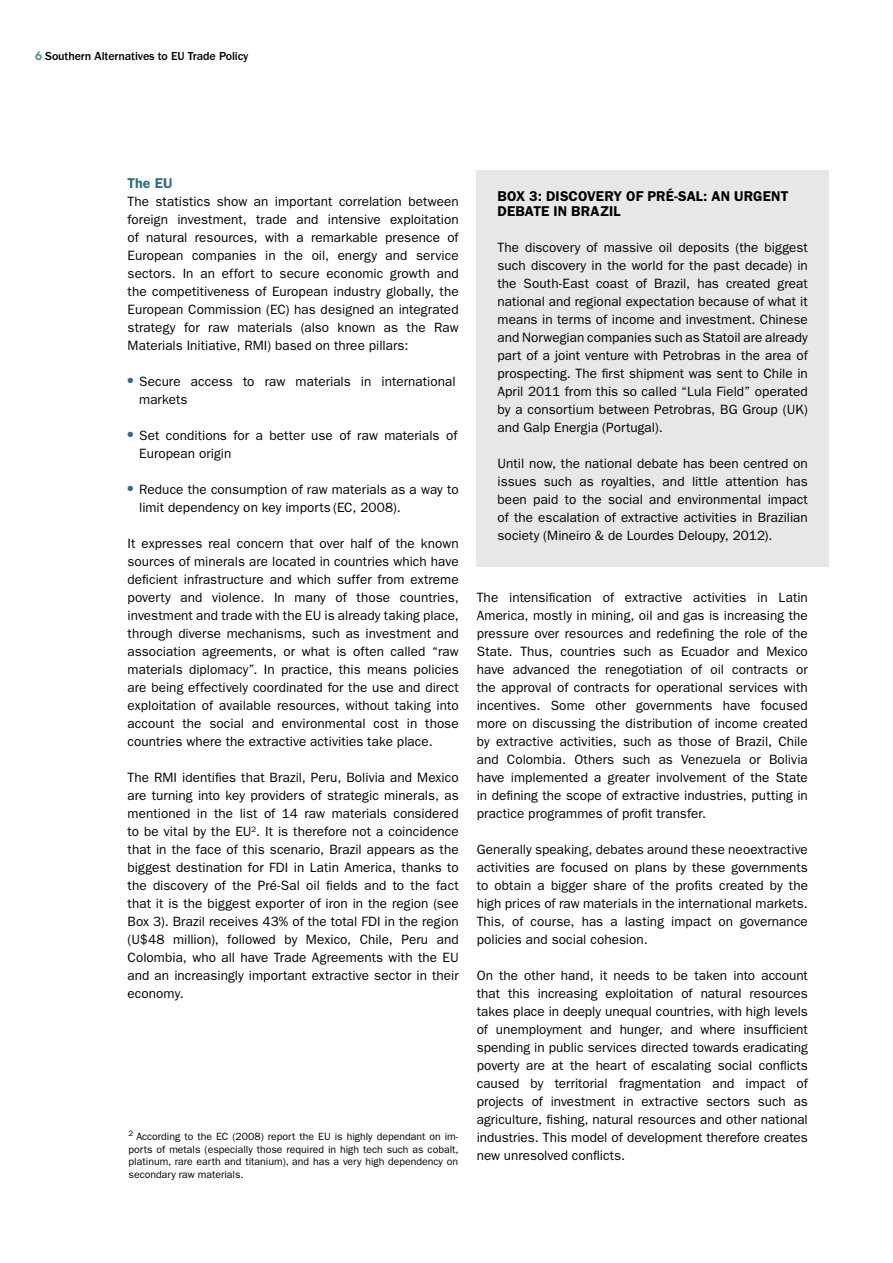
<style>
.page{position:relative;width:893px;height:1263px;background:#fff}
.page>*{position:absolute;margin:0;border:0;box-sizing:border-box;transform-origin:0 0}
.t1{font:600 14.25px/15px "ITC Franklin Gothic Std";letter-spacing:.005em;color:#000}
.t2{font:600 14.25px "ITC Franklin Gothic Std";color:#30707c}
.t3{font:13.5px/18px "ITC Franklin Gothic Std";letter-spacing:.005em;color:#000;text-align:justify}
.t4{font:500 12px "ITC Franklin Gothic Std";letter-spacing:-.01em;color:#000}
.t5{font:10.5px/12.6px "ITC Franklin Gothic Std";color:#000;text-align:justify}
.s1{font-family:"Lubalin Graph Std";font-weight:600;color:#578490}
</style>
<div class="page">
<div style="left:476px;top:170px;width:353px;height:396px;background:#e6e7e8"></div>
<p class="t4" style="left:35px;top:49px;width:215px"><span class="s1">6</span> Southern Alternatives to EU Trade Policy</p>
<p class="t2" style="left:128px;top:175px;width:37px">THE EU</p>
<p class="t3" style="left:128px;top:193px;width:333px">The statistics show an important correlation between foreign investment, trade and intensive exploitation of natural resources, with a remarkable presence of European companies in the oil, energy and service sectors. In an effort to secure economic growth and the competitiveness of European industry globally, the European Commission (EC) has designed an integrated strategy for raw materials (also known as the Raw Materials Initiative, RMI) based on three pillars:</p>
<p class="t3" style="left:139px;top:373px;width:318px">Secure access to raw materials in international markets</p>
<p class="t3" style="left:139px;top:427px;width:320px">Set conditions for a better use of raw materials of<br>European origin</p>
<p class="t3" style="left:139px;top:481px;width:321px">Reduce the consumption of raw materials as a way to limit dependency on key imports (EC, 2008).</p>
<p class="t3" style="left:128px;top:535px;width:333px">It expresses real concern that over half of the known sources of minerals are located in countries which have deficient infrastructure and which suffer from extreme poverty and violence. In many of those countries, investment and trade with the EU is already taking place, through diverse mechanisms, such as investment and association agreements, or what is often called “raw materials diplomacy”. In practice, this means policies are being effectively coordinated for the use and direct exploitation of available resources, without taking into account the social and environmental cost in those countries where the extractive activities take place.</p>
<p class="t3" style="left:128px;top:769px;width:333px">The RMI identifies that Brazil, Peru, Bolivia and Mexico are turning into key providers of strategic minerals, as mentioned in the list of 14 raw materials considered to be vital by the EU<sup>2</sup>. It is therefore not a coincidence that in the face of this scenario, Brazil appears as the biggest destination for FDI in Latin America, thanks to the discovery of the Pré-Sal oil fields and to the fact that it is the biggest exporter of iron in the region (see Box 3). Brazil receives 43% of the total FDI in the region (U$48 million), followed by Mexico, Chile, Peru and Colombia, who all have Trade Agreements with the EU and an increasingly important extractive sector in their economy.</p>
<p class="t5" style="left:129px;top:1130px;width:332px"><sup>2</sup> According to the EC (2008) report the EU is highly dependant on im&shy;ports of metals (especially those required in high tech such as cobalt, platinum, rare earth and titanium), and has a very high dependency on secondary raw materials.</p>
<p class="t1" style="left:497px;top:189px;width:290px">BOX 3: DISCOVERY OF PRÉ-SAL: AN URGENT<br>DEBATE IN BRAZIL</p>
<p class="t3" style="left:497px;top:239px;width:312px">The discovery of massive oil deposits (the biggest such discovery in the world for the past decade) in the South-East coast of Brazil, has created great national and regional expectation because of what it means in terms of income and investment. Chinese and Norwegian companies such as Statoil are already part of a joint venture with Petrobras in the area of prospecting. The first shipment was sent to Chile in April 2011 from this so called “Lula Field” operated by a consortium between Petrobras, BG Group (UK) and Galp Energia (Portugal).</p>
<p class="t3" style="left:497px;top:455px;width:312px">Until now, the national debate has been centred on issues such as royalties, and little attention has been paid to the social and environmental impact of the escalation of extractive activities in Brazilian society (Mineiro &amp; de Lourdes Deloupy, 2012).</p>
<p class="t3" style="left:477px;top:589px;width:333px">The intensification of extractive activities in Latin America, mostly in mining, oil and gas is increasing the pressure over resources and redefining the role of the State. Thus, countries such as Ecuador and Mexico have advanced the renegotiation of oil contracts or the approval of contracts for operational services with incentives. Some other governments have focused more on discussing the distribution of income created by extractive activities, such as those of Brazil, Chile and Colombia. Others such as Venezuela or Bolivia have implemented a greater involvement of the State in defining the scope of extractive industries, putting in practice programmes of profit transfer.</p>
<p class="t3" style="left:477px;top:841px;width:333px">Generally speaking, debates around these neoextractive activities are focused on plans by these governments to obtain a bigger share of the profits created by the high prices of raw materials in the international markets.<br>This, of course, has a lasting impact on governance policies and social cohesion.</p>
<p class="t3" style="left:477px;top:966px;width:333px">On the other hand, it needs to be taken into account that this increasing exploitation of natural resources takes place in deeply unequal countries, with high levels of unemployment and hunger, and where insufficient spending in public services directed towards eradicating poverty are at the heart of escalating social conflicts caused by territorial fragmentation and impact of projects of investment in extractive sectors such as agriculture, fishing, natural resources and other national industries. This model of development therefore creates new unresolved conflicts.</p>
</div>
